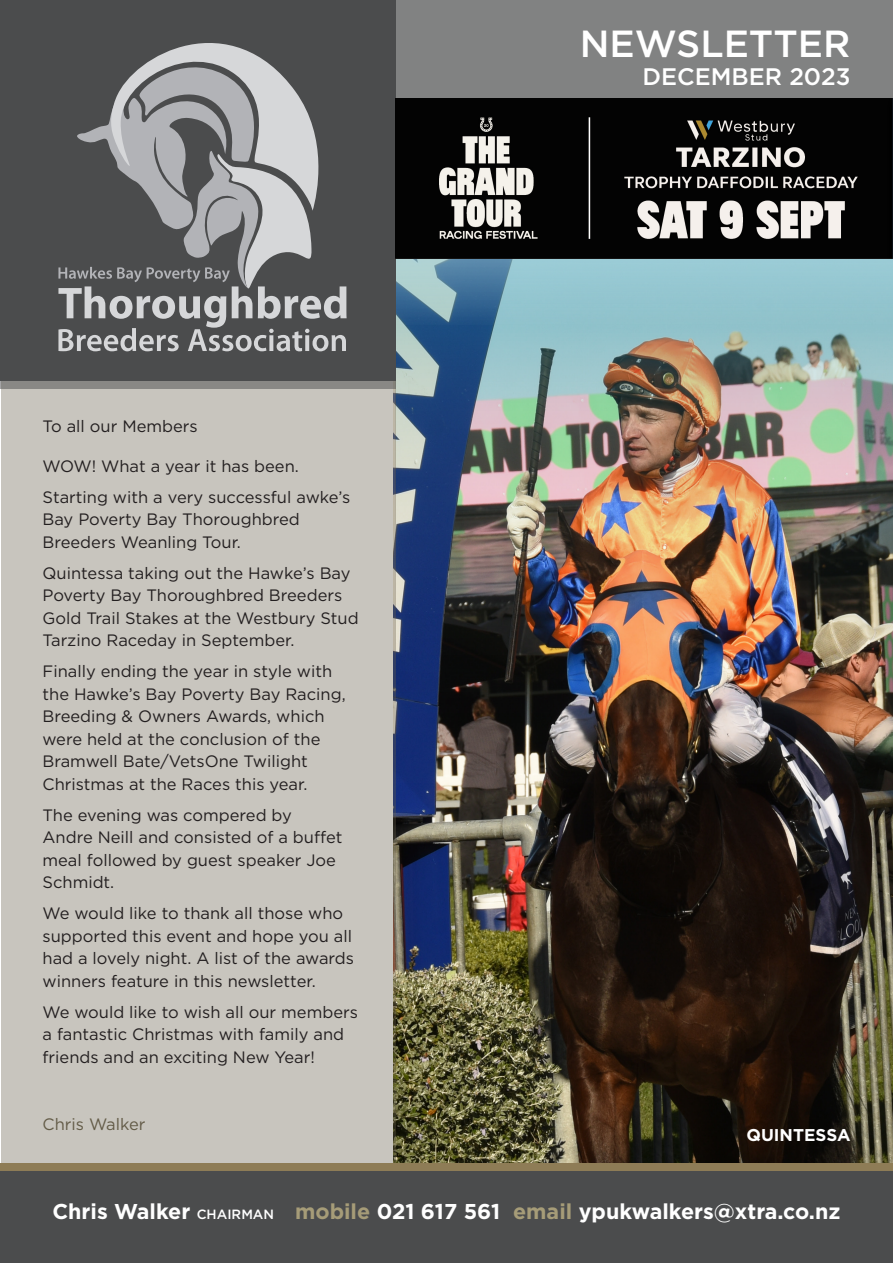
<style>
.page{position:relative;width:893px;height:1263px;background:#fff}
.page>*{position:absolute;margin:0;border:0;box-sizing:border-box;transform-origin:0 0}
.t1{font:500 37.8px "Gotham";color:#fff}
.t2{font:500 23.85px "Gotham";color:#fff}
.t3{font:700 21.45px "Gotham";color:#fff}
.t4{font:700 17.1px "Gotham";color:#fff}
.t5{font:16.5px/22.5px "Gotham";color:#231f20}
.t6{font:16.5px "Gotham";color:#635b47}
.s1{font-weight:500;font-size:13.35px}
.s2{color:#a69c78}
</style>
<div class="page">
<img style="left:395px;top:326px;width:498px;height:836px">
<div style="left:1px;top:3px;width:394px;height:1161px;background:#c8c5be"></div>
<svg style="left:395px;top:98px;width:498px;height:228px;background:#87b6c4"></svg>
<div style="left:1px;top:0;width:892px;height:100px;background:#818282"></div>
<div style="left:0;top:0;width:395px;height:381px;background:#4b4c4d"></div>
<svg style="left:169px;top:43px;width:78px;height:8px"></svg>
<svg style="left:58px;top:51px;width:289px;height:300px"></svg>
<div style="left:0;top:381px;width:395px;height:8px;background:#898885"></div>
<div style="left:1px;top:1169px;width:892px;height:94px;background:#4b4c4d"></div>
<div style="left:0;top:1163px;width:893px;height:7px;background:#8e7c56"></div>
<img style="left:395px;top:99px;width:498px;height:159px">
<p class="t5" style="left:43px;top:415px;width:157px">To all our Members</p>
<p class="t5" style="left:43px;top:454px;width:258px">WOW! What a year it has been.</p>
<p class="t5" style="left:43px;top:485px;width:309px">Starting with a very successful awke’s<br>Bay Poverty Bay Thoroughbred<br>Breeders Weanling Tour.</p>
<p class="t5" style="left:43px;top:561px;width:318px">Quintessa taking out the Hawke’s Bay Poverty Bay Thoroughbred Breeders Gold Trail Stakes at the Westbury Stud Tarzino Raceday in September.</p>
<p class="t5" style="left:43px;top:660px;width:305px">Finally ending the year in style with the Hawke’s Bay Poverty Bay Racing, Breeding &amp; Owners Awards, which were held at the conclusion of the Bramwell Bate/VetsOne Twilight Christmas at the Races this year.</p>
<p class="t5" style="left:43px;top:803px;width:301px">The evening was compered by<br>Andre Neill and consisted of a buffet meal followed by guest speaker Joe<br>Schmidt.</p>
<p class="t5" style="left:43px;top:902px;width:313px">We would like to thank all those who supported this event and hope you all had a lovely night. A list of the awards winners feature in this newsletter.</p>
<p class="t5" style="left:43px;top:1000px;width:317px">We would like to wish all our members a fantastic Christmas with family and friends and an exciting New Year!</p>
<p class="t6" style="left:43px;top:1114px;width:104px">Chris Walker</p>
<p class="t1" style="left:580px;top:19px;width:272px">NEWSLETTER</p>
<p class="t2" style="left:642px;top:61px;width:209px">DECEMBER 2023</p>
<p class="t4" style="left:746px;top:1123px;width:105px">QUINTESSA</p>
<p class="t3" style="left:52px;top:1197px;width:790px">Chris Walker <span class="s1">CHAIRMAN</span> <span class="s2">mobile</span> 021 617 561 <span class="s2">email</span> ypukwalkers@xtra.co.nz</p>
</div>
